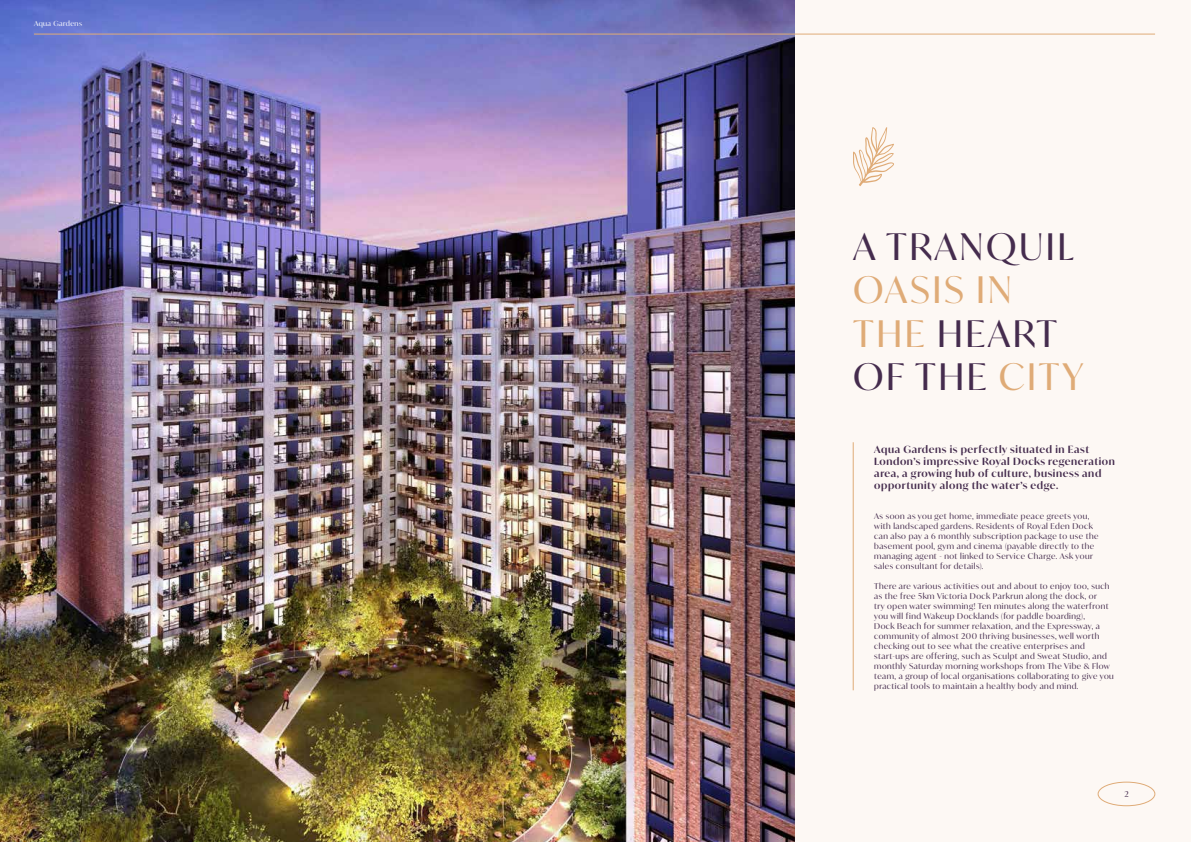
<style>
.page{position:relative;width:1191px;height:842px;background:#fdf8f4}
.page>*{position:absolute;margin:0;border:0;box-sizing:border-box;transform-origin:0 0}
.t1{font:36.7px/43.4px "Ivy Mode";letter-spacing:.07em;color:#dfab77}
.t2{font:36.7px "Ivy Mode";letter-spacing:.07em;color:#452c4e}
.t3{font:600 10px/12px "Ivy Mode";letter-spacing:.06em;color:#452c4e}
.t4{font:8px/10px "Ivy Mode";letter-spacing:.06em;color:#452c4e}
.t5{font:7px "Ivy Mode";letter-spacing:.06em;color:#fff}
.s1{color:#452c4e}
</style>
<div class="page">
<img style="left:0;top:0;width:794px;height:842px">
<hr style="left:853px;top:442px;width:1px;height:248px;background:#dfab77">
<svg style="left:853px;top:127px;width:41px;height:59px"></svg>
<div style="left:1097px;top:782px;width:58px;height:24px;border:1px solid #dfab77;border-radius:50%"></div>
<hr style="left:34px;top:34px;width:1121px;height:1px;background:#dfab77">
<p class="t5" style="left:34px;top:19px;width:50px">Aqua Gardens</p>
<h1 class="t2" style="left:853px;top:222px;width:222px">A TRANQUIL</h1>
<h1 class="t1" style="left:853px;top:267px;width:232px">OASIS IN<br>THE <span class="s1">HEART<br>OF THE</span> CITY</h1>
<p class="t3" style="left:874px;top:443px;width:242px">Aqua Gardens is perfectly situated in East London’s impressive Royal Docks regeneration area, a growing hub of culture, business and opportunity along the water’s edge.</p>
<p class="t4" style="left:874px;top:511px;width:226px">As soon as you get home, immediate peace greets you, with landscaped gardens. Residents of Royal Eden Dock can also pay a 6 monthly subscription package to use the basement pool, gym and cinema (payable directly to the managing agent - not linked to Service Charge. Ask your sales consultant for details).</p>
<p class="t4" style="left:874px;top:581px;width:241px">There are various activities out and about to enjoy too, such as the free 5km Victoria Dock Parkrun along the dock, or<br>try open water swimming! Ten minutes along the waterfront you will find Wakeup Docklands (for paddle boarding),<br>Dock Beach for summer relaxation, and the Expressway, a community of almost 200 thriving businesses, well worth checking out to see what the creative enterprises and start-ups are offering, such as Sculpt and Sweat Studio, and monthly Saturday morning workshops from The Vibe &amp; Flow team, a group of local organisations collaborating to give you practical tools to maintain a healthy body and mind.</p>
<p class="t4" style="left:1124px;top:789px;width:6px">2</p>
</div>
